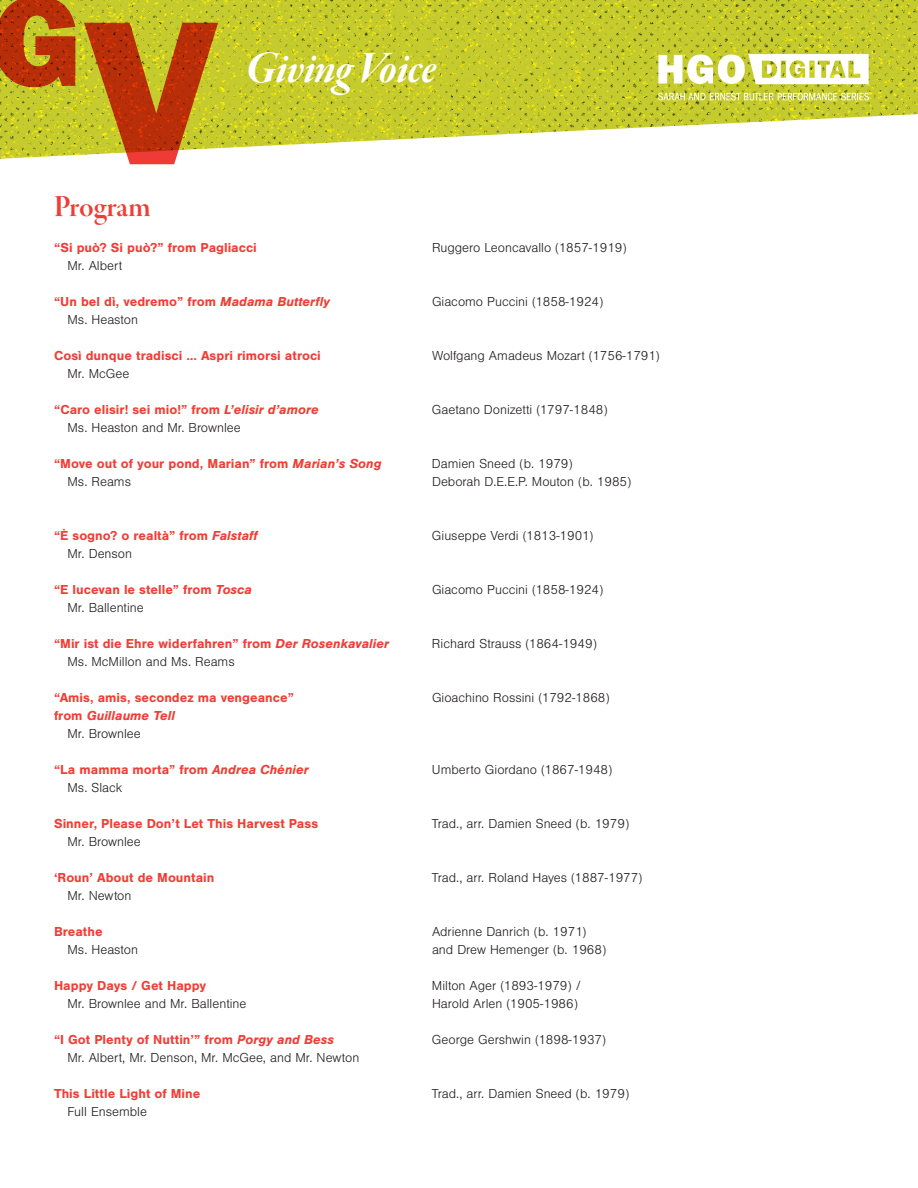
<style>
.page{position:relative;width:918px;height:1188px;background:#fff}
.page>*{position:absolute;margin:0;border:0;box-sizing:border-box;transform-origin:0 0}
.t1{font:48px "Garamond Premr Pro Bd It Disp";letter-spacing:-.01em;color:#fff}
.body{font:31.8px "Garamond Premr Pro Smbd Disp";color:#ef3e36}
.body-2{font:300 13.5px "Nimbus San";color:#231f20}
.body-3{font:700 13.5px "Nimbus San";color:#ef3e36}
.body-4{font:italic 700 13.5px/18px "Nimbus San";color:#ef3e36}
.s1{font-style:italic}
.s2{font-style:normal}
.s3{font-weight:300;font-style:normal;color:#231f20}
</style>
<div class="page">
<img style="left:0;top:0;width:918px;height:159px">
<svg style="left:84px;top:23px;width:134px;height:141px;background:#c37925"></svg>
<svg style="left:0;top:0;width:75px;height:87px;background:#b95510"></svg>
<img style="left:634px;top:47px;width:259px;height:72px">
<h1 class="t1" style="left:245px;top:42px;width:192px">Giving Voice</h1>
<p class="body" style="left:54px;top:189px;width:98px">Program</p>
<p class="body-3" style="left:54px;top:240px;width:204px">“Si può? Si può?” from Pagliacci</p>
<p class="body-2" style="left:432px;top:240px;width:196px">Ruggero Leoncavallo (1857-1919)</p>
<p class="body-2" style="left:68px;top:258px;width:56px">Mr. Albert</p>
<p class="body-3" style="left:54px;top:294px;width:278px">“Un bel dì, vedremo” from <span class="s1">Madama Butterfly</span></p>
<p class="body-2" style="left:432px;top:294px;width:173px">Giacomo Puccini (1858-1924)</p>
<p class="body-2" style="left:68px;top:312px;width:72px">Ms. Heaston</p>
<p class="body-3" style="left:54px;top:348px;width:268px">Così dunque tradisci … Aspri rimorsi atroci</p>
<p class="body-2" style="left:432px;top:348px;width:229px">Wolfgang Amadeus Mozart (1756-1791)</p>
<p class="body-2" style="left:68px;top:366px;width:63px">Mr. McGee</p>
<p class="body-3" style="left:54px;top:402px;width:266px">“Caro elisir! sei mio!” from <span class="s1">L’elisir d’amore</span></p>
<p class="body-2" style="left:432px;top:402px;width:177px">Gaetano Donizetti (1797-1848)</p>
<p class="body-2" style="left:68px;top:420px;width:175px">Ms. Heaston and Mr. Brownlee</p>
<p class="body-3" style="left:54px;top:456px;width:329px">“Move out of your pond, Marian” from <span class="s1">Marian’s Song</span></p>
<p class="body-2" style="left:432px;top:456px;width:142px">Damien Sneed (b. 1979)</p>
<p class="body-2" style="left:68px;top:474px;width:65px">Ms. Reams</p>
<p class="body-2" style="left:432px;top:474px;width:201px">Deborah D.E.E.P. Mouton (b. 1985)</p>
<p class="body-3" style="left:54px;top:528px;width:205px">“È sogno? o realtà” from <span class="s1">Falstaff</span></p>
<p class="body-2" style="left:432px;top:528px;width:163px">Giuseppe Verdi (1813-1901)</p>
<p class="body-2" style="left:68px;top:546px;width:66px">Mr. Denson</p>
<p class="body-3" style="left:54px;top:582px;width:200px">“E lucevan le stelle” from <span class="s1">Tosca</span></p>
<p class="body-2" style="left:432px;top:582px;width:173px">Giacomo Puccini (1858-1924)</p>
<p class="body-2" style="left:68px;top:600px;width:78px">Mr. Ballentine</p>
<p class="body-3" style="left:54px;top:636px;width:337px">“Mir ist die Ehre widerfahren” from <span class="s1">Der Rosenkavalier</span></p>
<p class="body-2" style="left:432px;top:636px;width:166px">Richard Strauss (1864-1949)</p>
<p class="body-2" style="left:68px;top:654px;width:169px">Ms. McMillon and Ms. Reams</p>
<p class="body-3" style="left:54px;top:690px;width:241px">“Amis, amis, secondez ma vengeance”</p>
<p class="body-2" style="left:432px;top:690px;width:179px">Gioachino Rossini (1792-1868)</p>
<p class="body-4" style="left:68px;top:706px;width:109px;text-indent:-14px"><span class="s2">from</span> Guillaume Tell<br><span class="s3">Mr. Brownlee</span></p>
<p class="body-3" style="left:54px;top:762px;width:256px">“La mamma morta” from <span class="s1">Andrea Chénier</span></p>
<p class="body-2" style="left:432px;top:762px;width:182px">Umberto Giordano (1867-1948)</p>
<p class="body-2" style="left:68px;top:780px;width:56px">Ms. Slack</p>
<p class="body-3" style="left:54px;top:816px;width:266px">Sinner, Please Don’t Let This Harvest Pass</p>
<p class="body-2" style="left:432px;top:816px;width:199px">Trad., arr. Damien Sneed (b. 1979)</p>
<p class="body-2" style="left:68px;top:834px;width:75px">Mr. Brownlee</p>
<p class="body-3" style="left:54px;top:870px;width:162px">‘Roun’ About de Mountain</p>
<p class="body-2" style="left:432px;top:870px;width:212px">Trad., arr. Roland Hayes (1887-1977)</p>
<p class="body-2" style="left:68px;top:888px;width:66px">Mr. Newton</p>
<p class="body-3" style="left:54px;top:924px;width:50px">Breathe</p>
<p class="body-2" style="left:432px;top:924px;width:156px">Adrienne Danrich (b. 1971)</p>
<p class="body-2" style="left:68px;top:942px;width:72px">Ms. Heaston</p>
<p class="body-2" style="left:432px;top:942px;width:176px">and Drew Hemenger (b. 1968)</p>
<p class="body-3" style="left:54px;top:978px;width:154px">Happy Days / Get Happy</p>
<p class="body-2" style="left:432px;top:978px;width:151px">Milton Ager (1893-1979) /</p>
<p class="body-2" style="left:68px;top:996px;width:180px">Mr. Brownlee and Mr. Ballentine</p>
<p class="body-2" style="left:432px;top:996px;width:148px">Harold Arlen (1905-1986)</p>
<p class="body-3" style="left:54px;top:1032px;width:282px">“I Got Plenty of Nuttin’” from <span class="s1">Porgy and Bess</span></p>
<p class="body-2" style="left:432px;top:1032px;width:176px">George Gershwin (1898-1937)</p>
<p class="body-2" style="left:68px;top:1050px;width:293px">Mr. Albert, Mr. Denson, Mr. McGee, and Mr. Newton</p>
<p class="body-3" style="left:54px;top:1086px;width:148px">This Little Light of Mine</p>
<p class="body-2" style="left:432px;top:1086px;width:199px">Trad., arr. Damien Sneed (b. 1979)</p>
<p class="body-2" style="left:68px;top:1104px;width:81px">Full Ensemble</p>
</div>
